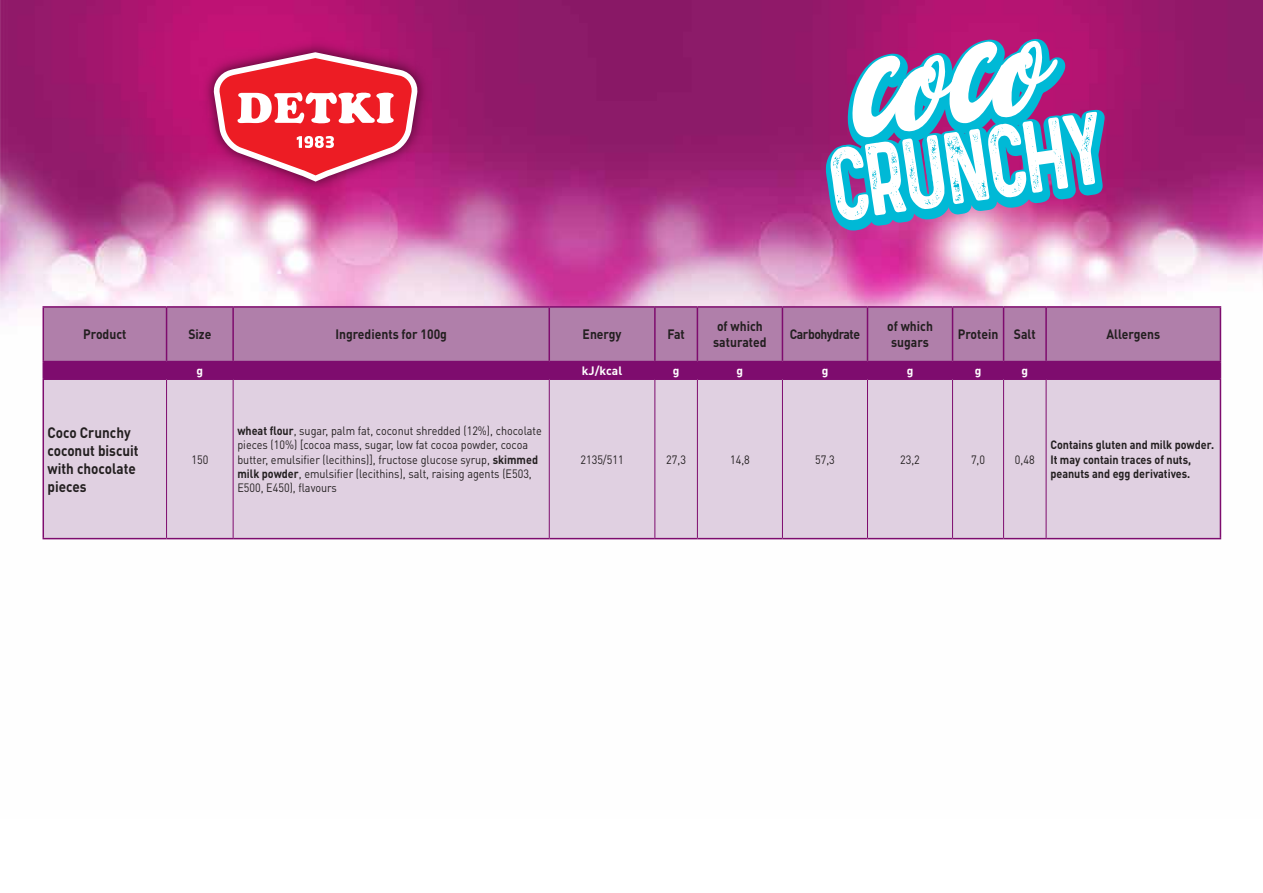
<style>
.page{position:relative;width:1263px;height:893px;background:#fff}
.page>*{position:absolute;margin:0;border:0;box-sizing:border-box;transform-origin:0 0}
.t1{font:148.05px "Mady Risaw";color:#fff}
.t2{font:81.45px "Prequel Demo";color:#fff;scale:.8 1}
.t3{font:700 15px/18px "DIN Pro";color:#231f20;scale:.9 1}
.t4{font:700 13.5px/16.2px "DIN Pro";color:#231f20;scale:.9 1}
.t5{font:700 13.5px "DIN Pro";letter-spacing:-.04em;color:#231f20;scale:.9 1}
.t6{font:12px/14.4px "DIN Pro";color:#231f20;scale:.9 1}
.t7{font:700 12px/14.4px "DIN Pro";color:#231f20;scale:.9 1}
.t8{font:700 12px "DIN Pro";color:#fff}
.s1{font-weight:700}
</style>
<div class="page">
<img style="left:0;top:0;width:1263px;height:540px">
<img style="left:196px;top:35px;width:239px;height:164px">
<svg style="left:212px;top:52px;width:207px;height:130px"></svg>
<svg style="left:776px;top:0;width:38px;height:283px;background:#a2327e"></svg>
<svg style="left:1143px;top:8px;width:107px;height:275px;background:#a93f86"></svg>
<svg style="left:814px;top:0;width:329px;height:283px;background:#776fa9"></svg>
<div style="left:44px;top:308px;width:1176px;height:53px;background:#b07faa"></div>
<div style="left:44px;top:380px;width:1176px;height:158px;background:#e0d0e1"></div>
<hr style="left:43px;top:306px;width:124px;height:2px;background:#7e0c6e">
<hr style="left:43px;top:308px;width:1px;height:53px;background:#7e0c6e">
<hr style="left:167px;top:306px;width:66px;height:2px;background:#7e0c6e">
<hr style="left:166px;top:308px;width:1px;height:53px;background:#7e0c6e">
<hr style="left:233px;top:306px;width:316px;height:2px;background:#7e0c6e">
<hr style="left:232px;top:308px;width:2px;height:53px;background:#7e0c6e">
<hr style="left:549px;top:306px;width:106px;height:2px;background:#7e0c6e">
<hr style="left:548px;top:308px;width:2px;height:53px;background:#7e0c6e">
<hr style="left:655px;top:306px;width:42px;height:2px;background:#7e0c6e">
<hr style="left:654px;top:308px;width:2px;height:53px;background:#7e0c6e">
<hr style="left:697px;top:306px;width:85px;height:2px;background:#7e0c6e">
<hr style="left:697px;top:308px;width:1px;height:53px;background:#7e0c6e">
<hr style="left:782px;top:306px;width:85px;height:2px;background:#7e0c6e">
<hr style="left:782px;top:308px;width:1px;height:53px;background:#7e0c6e">
<hr style="left:867px;top:306px;width:85px;height:2px;background:#7e0c6e">
<hr style="left:867px;top:308px;width:1px;height:53px;background:#7e0c6e">
<hr style="left:952px;top:306px;width:51px;height:2px;background:#7e0c6e">
<hr style="left:952px;top:308px;width:1px;height:53px;background:#7e0c6e">
<hr style="left:1003px;top:306px;width:43px;height:2px;background:#7e0c6e">
<hr style="left:1003px;top:308px;width:1px;height:53px;background:#7e0c6e">
<hr style="left:1046px;top:306px;width:175px;height:2px;background:#7e0c6e">
<hr style="left:1045px;top:308px;width:2px;height:53px;background:#7e0c6e">
<hr style="left:1220px;top:308px;width:1px;height:53px;background:#7e0c6e">
<hr style="left:43px;top:361px;width:124px;height:1px;background:#7e0c6e">
<hr style="left:167px;top:361px;width:66px;height:1px;background:#7e0c6e">
<hr style="left:233px;top:361px;width:316px;height:1px;background:#7e0c6e">
<hr style="left:549px;top:361px;width:106px;height:1px;background:#7e0c6e">
<hr style="left:655px;top:361px;width:42px;height:1px;background:#7e0c6e">
<hr style="left:697px;top:361px;width:85px;height:1px;background:#7e0c6e">
<hr style="left:782px;top:361px;width:85px;height:1px;background:#7e0c6e">
<hr style="left:867px;top:361px;width:85px;height:1px;background:#7e0c6e">
<hr style="left:952px;top:361px;width:51px;height:1px;background:#7e0c6e">
<hr style="left:1003px;top:361px;width:43px;height:1px;background:#7e0c6e">
<hr style="left:1046px;top:361px;width:175px;height:1px;background:#7e0c6e">
<div style="left:43px;top:362px;width:1178px;height:16px;background:#7e0c6e"></div>
<hr style="left:43px;top:378px;width:124px;height:2px;background:#7e0c6e">
<hr style="left:43px;top:380px;width:1px;height:158px;background:#7e0c6e">
<hr style="left:167px;top:378px;width:66px;height:2px;background:#7e0c6e">
<hr style="left:233px;top:378px;width:316px;height:2px;background:#7e0c6e">
<hr style="left:549px;top:378px;width:106px;height:2px;background:#7e0c6e">
<hr style="left:655px;top:378px;width:42px;height:2px;background:#7e0c6e">
<hr style="left:697px;top:378px;width:85px;height:2px;background:#7e0c6e">
<hr style="left:782px;top:378px;width:85px;height:2px;background:#7e0c6e">
<hr style="left:867px;top:378px;width:85px;height:2px;background:#7e0c6e">
<hr style="left:952px;top:378px;width:51px;height:2px;background:#7e0c6e">
<hr style="left:1003px;top:378px;width:43px;height:2px;background:#7e0c6e">
<hr style="left:1046px;top:378px;width:175px;height:2px;background:#7e0c6e">
<hr style="left:1220px;top:380px;width:1px;height:158px;background:#7e0c6e">
<hr style="left:166px;top:380px;width:1px;height:158px;background:#7e0c6e">
<hr style="left:233px;top:380px;width:1px;height:158px;background:#7e0c6e">
<hr style="left:549px;top:380px;width:1px;height:158px;background:#7e0c6e">
<hr style="left:654px;top:380px;width:1px;height:158px;background:#7e0c6e">
<hr style="left:697px;top:380px;width:1px;height:158px;background:#7e0c6e">
<hr style="left:782px;top:380px;width:1px;height:158px;background:#7e0c6e">
<hr style="left:867px;top:380px;width:1px;height:158px;background:#7e0c6e">
<hr style="left:952px;top:380px;width:1px;height:158px;background:#7e0c6e">
<hr style="left:1003px;top:380px;width:1px;height:158px;background:#7e0c6e">
<hr style="left:1046px;top:380px;width:1px;height:158px;background:#7e0c6e">
<hr style="left:43px;top:538px;width:124px;height:1px;background:#7e0c6e">
<hr style="left:167px;top:538px;width:66px;height:1px;background:#7e0c6e">
<hr style="left:233px;top:538px;width:316px;height:1px;background:#7e0c6e">
<hr style="left:549px;top:538px;width:106px;height:1px;background:#7e0c6e">
<hr style="left:655px;top:538px;width:42px;height:1px;background:#7e0c6e">
<hr style="left:697px;top:538px;width:85px;height:1px;background:#7e0c6e">
<hr style="left:782px;top:538px;width:85px;height:1px;background:#7e0c6e">
<hr style="left:867px;top:538px;width:85px;height:1px;background:#7e0c6e">
<hr style="left:952px;top:538px;width:51px;height:1px;background:#7e0c6e">
<hr style="left:1003px;top:538px;width:43px;height:1px;background:#7e0c6e">
<hr style="left:1046px;top:538px;width:175px;height:1px;background:#7e0c6e">
<h1 class="t1" style="left:844px;top:1px;width:198px;rotate:-8deg">coco</h1>
<h2 class="t2" style="left:821px;top:132px;width:349px;rotate:-8deg">CRUNCHY</h2>
<p class="t4" style="left:83px;top:326px;width:50px">Product</p>
<p class="t4" style="left:188px;top:326px;width:27px">Size</p>
<p class="t4" style="left:335px;top:326px;width:126px">Ingredients for 100g</p>
<p class="t4" style="left:583px;top:326px;width:45px">Energy</p>
<p class="t4" style="left:667px;top:326px;width:21px">Fat</p>
<p class="t4" style="left:713px;top:318px;width:61px">of which saturated</p>
<p class="t5" style="left:790px;top:325px;width:79px">Carbohydrate</p>
<p class="t4" style="left:887px;top:318px;width:52px">of which sugars</p>
<p class="t4" style="left:958px;top:326px;width:88px">Protein Salt</p>
<p class="t4" style="left:1106px;top:326px;width:61px">Allergens</p>
<p class="t8" style="left:196px;top:362px;width:8px">g</p>
<p class="t8" style="left:582px;top:362px;width:42px">kJ/kcal</p>
<p class="t8" style="left:673px;top:362px;width:8px">g</p>
<p class="t8" style="left:737px;top:362px;width:8px">g</p>
<p class="t8" style="left:822px;top:362px;width:8px">g</p>
<p class="t8" style="left:907px;top:362px;width:8px">g</p>
<p class="t8" style="left:975px;top:362px;width:8px">g</p>
<p class="t8" style="left:1021px;top:362px;width:8px">g</p>
<p class="t3" style="left:48px;top:423px;width:103px">Coco Crunchy coconut biscuit with chocolate pieces</p>
<p class="t6" style="left:191px;top:451px;width:20px">150</p>
<p class="t6" style="left:237px;top:423px;width:340px"><span class="s1">wheat flour</span>, sugar, palm fat, coconut shredded (12%), chocolate pieces (10%) [cocoa mass, sugar, low fat cocoa powder, cocoa butter, emulsifier (lecithins)], fructose glucose syrup, <span class="s1">skimmed milk powder</span>, emulsifier (lecithins), salt, raising agents (E503, E500, E450), flavours</p>
<p class="t6" style="left:580px;top:451px;width:50px">2135/511</p>
<p class="t6" style="left:666px;top:451px;width:23px">27,3</p>
<p class="t6" style="left:730px;top:451px;width:23px">14,8</p>
<p class="t6" style="left:815px;top:451px;width:23px">57,3</p>
<p class="t6" style="left:900px;top:451px;width:23px">23,2</p>
<p class="t6" style="left:971px;top:451px;width:17px">7,0</p>
<p class="t6" style="left:1015px;top:451px;width:23px">0,48</p>
<p class="t7" style="left:1050px;top:437px;width:183px">Contains gluten and milk powder.<br>It may contain traces of nuts, peanuts and egg derivatives.</p>
</div>
